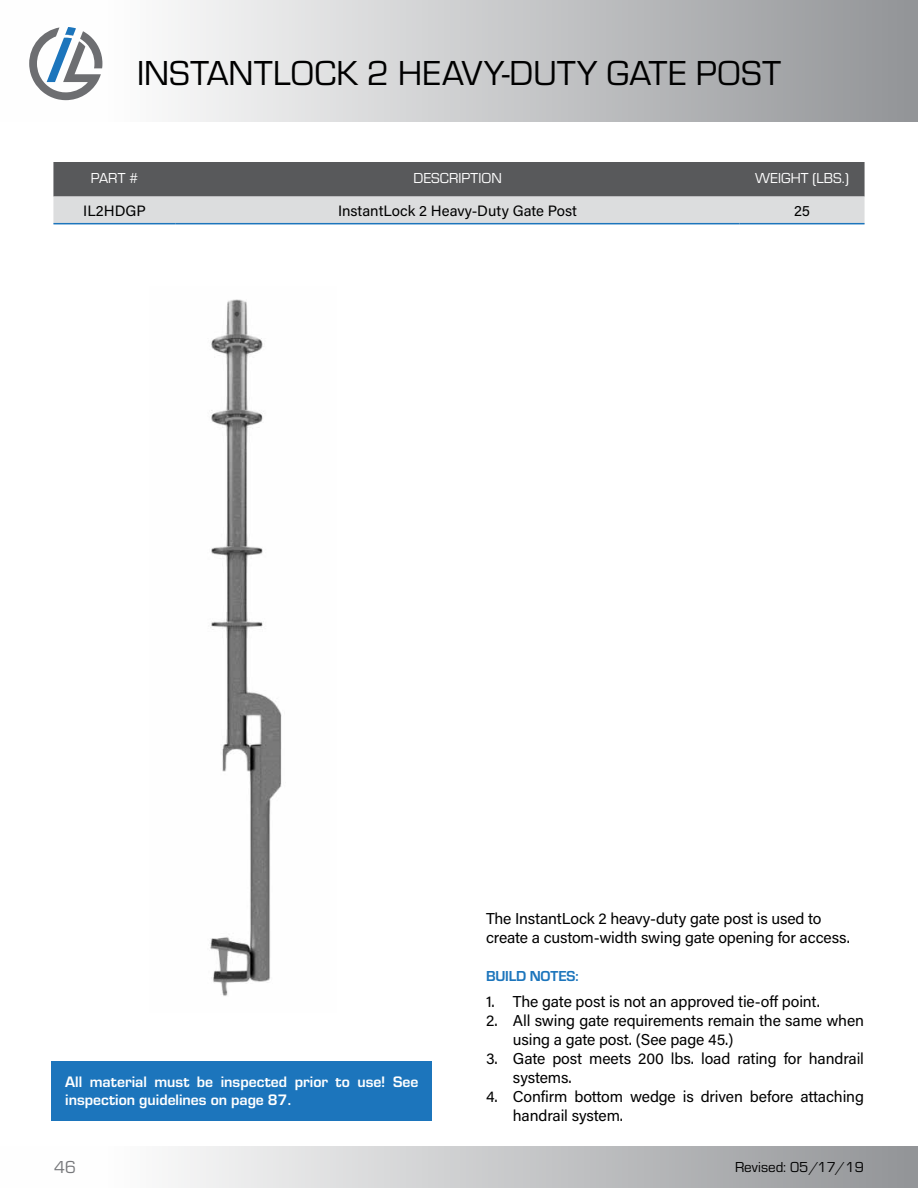
<style>
.page{position:relative;width:918px;height:1188px;background:#fff}
.page>*{position:absolute;margin:0;border:0;box-sizing:border-box;transform-origin:0 0}
.t1{font:36px "Eurostile";letter-spacing:.005em;color:#000}
.t2{font:18px "Eurostile";color:#77787b}
.t3{font:15.75px/18.9px "Acumin Pro";letter-spacing:-.01em;color:#000}
.t4{font:700 15.75px/18.9px "Eurostile";color:#fff}
.t5{font:15px "Acumin Pro";color:#000}
.t6{font:15px "Eurostile";color:#fff}
.t7{font:15px "Eurostile";color:#000}
.t8{font:700 15px "Eurostile";letter-spacing:-.01em;color:#1c75bc}
</style>
<div class="page">
<div style="left:0;top:0;width:918px;height:122px;background:linear-gradient(to right,#fff,#939598)"></div>
<div style="left:0;top:1147px;width:918px;height:41px;background:linear-gradient(to right,#fff,#939598)"></div>
<div style="left:52px;top:1061px;width:380px;height:59px;background:#1c75bc"></div>
<svg style="left:29px;top:27px;width:73px;height:73px"></svg>
<svg style="left:53px;top:162px;width:812px;height:61px;background:#919394"></svg>
<hr style="left:53px;top:223px;width:123px;height:1px;background:#1c75bc">
<hr style="left:176px;top:223px;width:564px;height:1px;background:#1c75bc">
<hr style="left:740px;top:223px;width:125px;height:1px;background:#1c75bc">
<img style="left:210px;top:299px;width:72px;height:697px">
<h1 class="t1" style="left:137px;top:49px;width:645px">INSTANTLOCK 2 HEAVY-DUTY GATE POST</h1>
<p class="t6" style="left:91px;top:168px;width:49px">PART #</p>
<p class="t6" style="left:414px;top:168px;width:90px">DESCRIPTION</p>
<p class="t6" style="left:755px;top:168px;width:95px">WEIGHT (LBS.)</p>
<p class="t5" style="left:83px;top:200px;width:64px">IL2HDGP</p>
<p class="t5" style="left:338px;top:200px;width:240px">InstantLock 2 Heavy-Duty Gate Post</p>
<p class="t5" style="left:794px;top:200px;width:17px">25</p>
<p class="t4" style="left:65px;top:1071px;width:355px">All material must be inspected prior to use! See inspection guidelines on page 87.</p>
<p class="t2" style="left:54px;top:1155px;width:24px">46</p>
<p class="t3" style="left:486px;top:909px;width:365px">The InstantLock 2 heavy-duty gate post is used to create a custom-width swing gate opening for access.</p>
<p class="t8" style="left:486px;top:966px;width:94px">BUILD NOTES:</p>
<p class="t3" style="left:486px;top:992px;width:335px">1. The gate post is not an approved tie-off point.</p>
<p class="t3" style="left:513px;top:1010px;width:353px;text-indent:-27px">2. All swing gate requirements remain the same when using a gate post. (See page 45.)</p>
<p class="t3" style="left:513px;top:1048px;width:353px;text-indent:-27px">3. Gate post meets 200 lbs. load rating for handrail systems.</p>
<p class="t3" style="left:513px;top:1086px;width:353px;text-indent:-27px">4. Confirm bottom wedge is driven before attaching handrail system.</p>
<p class="t7" style="left:735px;top:1157px;width:130px">Revised: 05/17/19</p>
</div>
